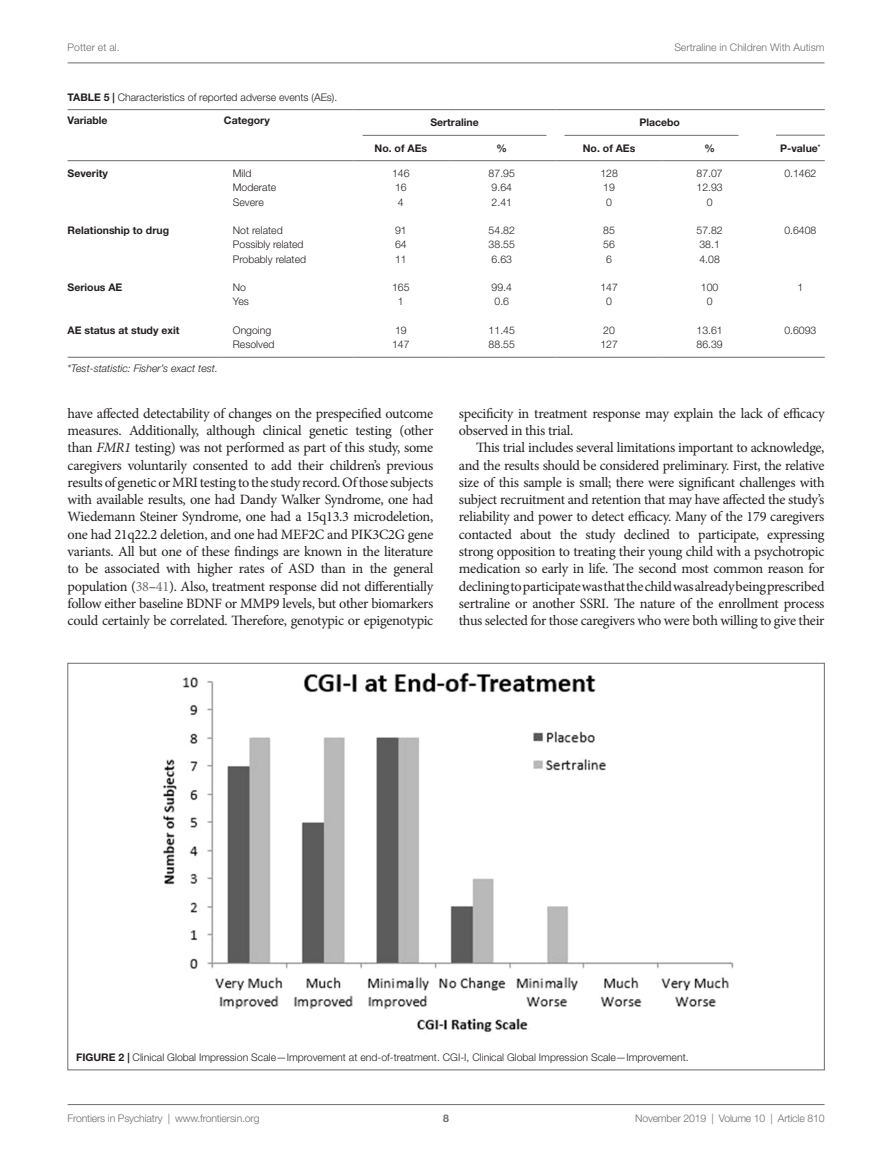
<style>
.page{position:relative;width:893px;height:1170px;background:#fff}
.page>*{position:absolute;margin:0;border:0;box-sizing:border-box;transform-origin:0 0}
.T{font:14.25px/17.2px "Minion Pro MTC";letter-spacing:-.02em;color:#231f20;text-align:justify}
.TB{font:300 10.5px "Helvetica Neue LT Std";color:#231f20}
.FC{font:300 10.5px "Helvetica Neue LT Std";color:#231f20}
.t1{font:300 10.5px "Helvetica Neue LT Std";letter-spacing:-.015em;color:#6c6d70}
.TCH{font:700 10.5px "Helvetica Neue LT Std";color:#231f20}
.TB-2{font:700 10.5px "Helvetica Neue LT Std";color:#231f20}
.TT{font:300 10.5px "Helvetica Neue LT Std";color:#231f20}
.TFN{font:italic 300 10.5px "Helvetica Neue LT Std";color:#231f20}
.t2{font:700 10.5px "Helvetica Neue LT Std";color:#6c6d70}
.s1{font-weight:700}
.s2{font-style:italic}
.s3{color:#6c6d70}
</style>
<div class="page">
<hr style="left:68px;top:63px;width:756px;height:1px;background:#6c6d70">
<hr style="left:68px;top:1104px;width:756px;height:1px;background:#6c6d70">
<hr style="left:68px;top:109px;width:156px;height:1px;background:#6c6d70">
<hr style="left:224px;top:109px;width:130px;height:1px;background:#6c6d70">
<hr style="left:776px;top:109px;width:49px;height:1px;background:#6c6d70">
<hr style="left:354px;top:109px;width:94px;height:1px;background:#6c6d70">
<hr style="left:448px;top:109px;width:107px;height:1px;background:#6c6d70">
<hr style="left:776px;top:135px;width:49px;height:1px;background:#6c6d70">
<hr style="left:68px;top:160px;width:156px;height:1px;background:#6c6d70">
<hr style="left:224px;top:160px;width:130px;height:1px;background:#6c6d70">
<hr style="left:354px;top:160px;width:94px;height:1px;background:#6c6d70">
<hr style="left:448px;top:160px;width:107px;height:1px;background:#6c6d70">
<hr style="left:555px;top:160px;width:108px;height:1px;background:#6c6d70">
<hr style="left:663px;top:160px;width:113px;height:1px;background:#6c6d70">
<hr style="left:776px;top:160px;width:49px;height:1px;background:#6c6d70">
<hr style="left:68px;top:357px;width:156px;height:1px;background:#6c6d70">
<hr style="left:224px;top:357px;width:130px;height:1px;background:#6c6d70">
<hr style="left:354px;top:357px;width:94px;height:1px;background:#6c6d70">
<hr style="left:448px;top:357px;width:107px;height:1px;background:#6c6d70">
<hr style="left:555px;top:357px;width:108px;height:1px;background:#6c6d70">
<hr style="left:663px;top:357px;width:113px;height:1px;background:#6c6d70">
<hr style="left:776px;top:357px;width:49px;height:1px;background:#6c6d70">
<hr style="left:555px;top:109px;width:108px;height:1px;background:#6c6d70">
<hr style="left:663px;top:109px;width:113px;height:1px;background:#6c6d70">
<hr style="left:363px;top:135px;width:183px;height:1px;background:#6c6d70">
<hr style="left:564px;top:135px;width:174px;height:1px;background:#6c6d70">
<img style="left:163px;top:672px;width:570px;height:360px">
<p class="t1" style="left:68px;top:41px;width:54px">Potter et al.</p>
<p class="t1" style="left:674px;top:41px;width:152px">Sertraline in Children With Autism</p>
<p class="TT" style="left:68px;top:90px;width:271px"><span class="s1">TABLE 5 |</span> Characteristics of reported adverse events (AEs).</p>
<p class="TCH" style="left:68px;top:114px;width:42px">Variable</p>
<p class="TCH" style="left:224px;top:114px;width:47px">Category</p>
<p class="TCH" style="left:430px;top:116px;width:50px">Sertraline</p>
<p class="TCH" style="left:639px;top:116px;width:42px">Placebo</p>
<p class="TCH" style="left:375px;top:141px;width:54px">No. of AEs</p>
<p class="TCH" style="left:496px;top:141px;width:12px">%</p>
<p class="TCH" style="left:583px;top:141px;width:54px">No. of AEs</p>
<p class="TCH" style="left:704px;top:141px;width:12px">%</p>
<p class="TCH" style="left:780px;top:141px;width:42px">P-value<sup>*</sup></p>
<p class="TB-2" style="left:68px;top:167px;width:42px">Severity</p>
<p class="TB" style="left:233px;top:167px;width:20px">Mild</p>
<p class="TB" style="left:392px;top:167px;width:19px">146</p>
<p class="TB" style="left:489px;top:167px;width:28px">87.95</p>
<p class="TB" style="left:600px;top:167px;width:19px">128</p>
<p class="TB" style="left:696px;top:167px;width:28px">87.07</p>
<p class="TB" style="left:784px;top:167px;width:34px">0.1462</p>
<p class="TB" style="left:233px;top:181px;width:45px">Moderate</p>
<p class="TB" style="left:395px;top:181px;width:13px">16</p>
<p class="TB" style="left:492px;top:181px;width:22px">9.64</p>
<p class="TB" style="left:603px;top:181px;width:13px">19</p>
<p class="TB" style="left:696px;top:181px;width:28px">12.93</p>
<p class="TB" style="left:233px;top:195px;width:32px">Severe</p>
<p class="TB" style="left:398px;top:195px;width:7px">4</p>
<p class="TB" style="left:492px;top:195px;width:22px">2.41</p>
<p class="TB" style="left:606px;top:195px;width:7px">0</p>
<p class="TB" style="left:707px;top:195px;width:7px">0</p>
<p class="TB-2" style="left:68px;top:224px;width:103px">Relationship to drug</p>
<p class="TB" style="left:233px;top:224px;width:51px">Not related</p>
<p class="TB" style="left:395px;top:224px;width:13px">91</p>
<p class="TB" style="left:489px;top:224px;width:28px">54.82</p>
<p class="TB" style="left:603px;top:224px;width:13px">85</p>
<p class="TB" style="left:696px;top:224px;width:28px">57.82</p>
<p class="TB" style="left:784px;top:224px;width:34px">0.6408</p>
<p class="TB" style="left:233px;top:238px;width:72px">Possibly related</p>
<p class="TB" style="left:395px;top:238px;width:13px">64</p>
<p class="TB" style="left:489px;top:238px;width:28px">38.55</p>
<p class="TB" style="left:603px;top:238px;width:13px">56</p>
<p class="TB" style="left:699px;top:238px;width:22px">38.1</p>
<p class="TB" style="left:233px;top:252px;width:75px">Probably related</p>
<p class="TB" style="left:395px;top:252px;width:13px">11</p>
<p class="TB" style="left:492px;top:252px;width:22px">6.63</p>
<p class="TB" style="left:606px;top:252px;width:7px">6</p>
<p class="TB" style="left:699px;top:252px;width:22px">4.08</p>
<p class="TB-2" style="left:68px;top:281px;width:56px">Serious AE</p>
<p class="TB" style="left:233px;top:281px;width:15px">No</p>
<p class="TB" style="left:392px;top:281px;width:19px">165</p>
<p class="TB" style="left:492px;top:281px;width:22px">99.4</p>
<p class="TB" style="left:600px;top:281px;width:19px">147</p>
<p class="TB" style="left:701px;top:281px;width:19px">100</p>
<p class="TB" style="left:797px;top:281px;width:7px">1</p>
<p class="TB" style="left:233px;top:295px;width:17px">Yes</p>
<p class="TB" style="left:398px;top:295px;width:7px">1</p>
<p class="TB" style="left:494px;top:295px;width:16px">0.6</p>
<p class="TB" style="left:606px;top:295px;width:7px">0</p>
<p class="TB" style="left:707px;top:295px;width:7px">0</p>
<p class="TB-2" style="left:68px;top:324px;width:113px">AE status at study exit</p>
<p class="TB" style="left:233px;top:324px;width:40px">Ongoing</p>
<p class="TB" style="left:395px;top:324px;width:13px">19</p>
<p class="TB" style="left:489px;top:324px;width:28px">11.45</p>
<p class="TB" style="left:603px;top:324px;width:13px">20</p>
<p class="TB" style="left:696px;top:324px;width:28px">13.61</p>
<p class="TB" style="left:784px;top:324px;width:34px">0.6093</p>
<p class="TB" style="left:233px;top:338px;width:43px">Resolved</p>
<p class="TB" style="left:392px;top:338px;width:19px">147</p>
<p class="TB" style="left:489px;top:338px;width:28px">88.55</p>
<p class="TB" style="left:600px;top:338px;width:19px">127</p>
<p class="TB" style="left:696px;top:338px;width:28px">86.39</p>
<p class="TFN" style="left:68px;top:361px;width:152px">*Test-statistic: Fisher’s exact test.</p>
<p class="T" style="left:68px;top:405px;width:367px">have affected detectability of changes on the prespecified outcome measures. Additionally, although clinical genetic testing (other than <span class="s2">FMR1</span> testing) was not performed as part of this study, some caregivers voluntarily consented to add their children’s previous results of genetic or MRI testing to the study record. Of those subjects with available results, one had Dandy Walker Syndrome, one had Wiedemann Steiner Syndrome, one had a 15q13.3 microdeletion, one had 21q22.2 deletion, and one had MEF2C and PIK3C2G gene variants. All but one of these findings are known in the literature to be associated with higher rates of ASD than in the general population (<span class="s3">38</span>–<span class="s3">41</span>). Also, treatment response did not differentially follow either baseline BDNF or MMP9 levels, but other biomarkers could certainly be correlated. Therefore, genotypic or epigenotypic</p>
<p class="T" style="left:459px;top:405px;width:367px">specificity in treatment response may explain the lack of efficacy observed in this trial.</p>
<p class="T" style="left:459px;top:439px;width:367px;text-indent:17px">This trial includes several limitations important to acknowledge, and the results should be considered preliminary. First, the relative size of this sample is small; there were significant challenges with subject recruitment and retention that may have affected the study’s reliability and power to detect efficacy. Many of the 179 caregivers contacted about the study declined to participate, expressing strong opposition to treating their young child with a psychotropic medication so early in life. The second most common reason for declining to participate was that the child was already being prescribed sertraline or another SSRI. The nature of the enrollment process thus selected for those caregivers who were both willing to give their</p>
<p class="FC" style="left:76px;top:1051px;width:614px"><span class="s1">FIGURE 2 |</span> Clinical Global Impression Scale—Improvement at end-of-treatment. CGI-I, Clinical Global Impression Scale—Improvement.</p>
<p class="t1" style="left:68px;top:1111px;width:193px">Frontiers in Psychiatry | www.frontiersin.org</p>
<p class="t1" style="left:635px;top:1111px;width:191px">November 2019 | Volume 10 | Article 810</p>
<p class="t2" style="left:443px;top:1111px;width:7px">8</p>
</div>
